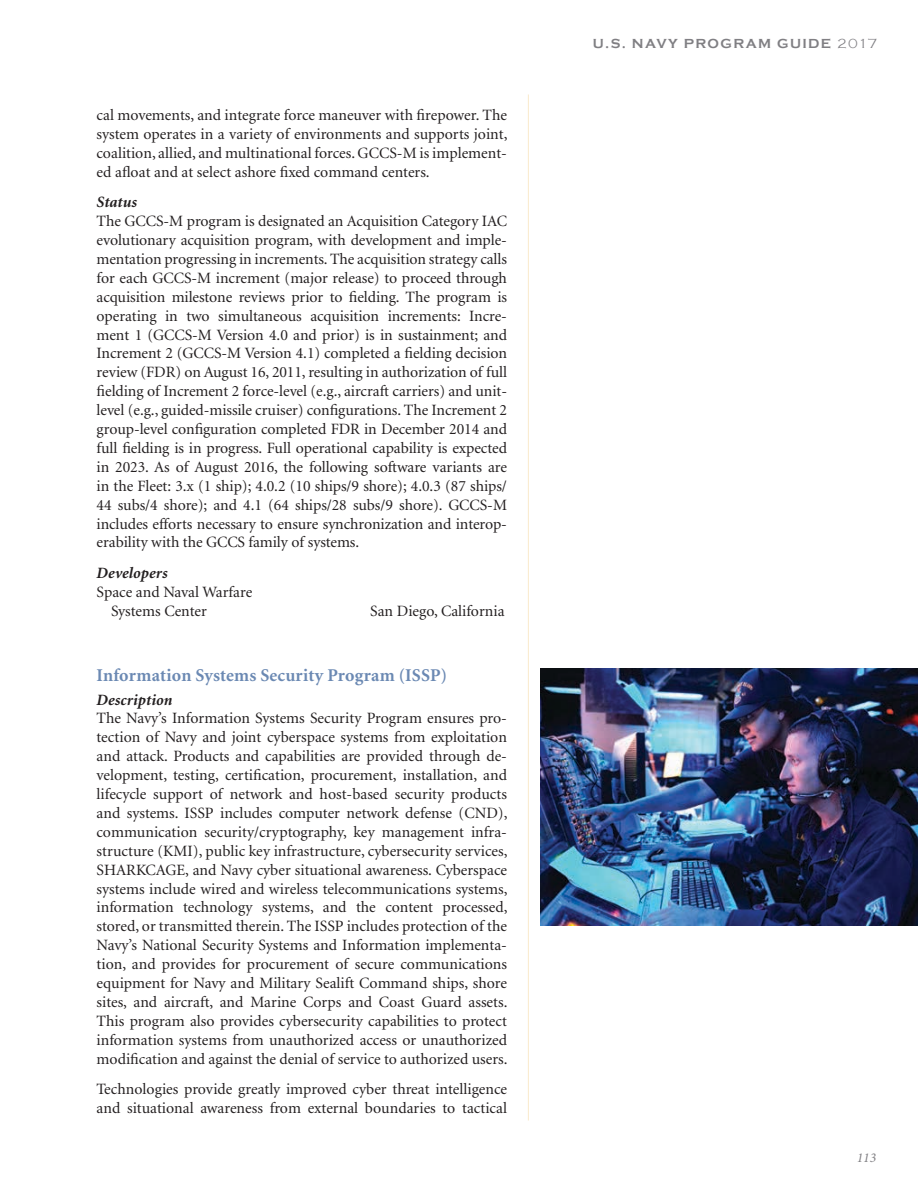
<style>
.page{position:relative;width:918px;height:1188px;background:#fff}
.page>*{position:absolute;margin:0;border:0;box-sizing:border-box;transform-origin:0 0}
.Head_SUB_SUB{font:700 18px "Minion";letter-spacing:.01em;color:#6b89b3}
.Body{font:15.75px/18.9px "Minion";color:#231f20;text-align:justify}
.Body_END{font:15.75px/18.9px "Minion";color:#231f20}
.Body_Italics_Bold{font:italic 700 15.75px "Minion";letter-spacing:.005em;color:#231f20}
.t1{font:700 13.5px "Copperplate Gothic";letter-spacing:.1em;color:#807f83}
.t2{font:italic 13.5px "Minion Pro";color:#807f83}
.s1{font-weight:300}
</style>
<div class="page">
<hr style="left:528px;top:94px;width:1px;height:1026px;background:#faeacb">
<img style="left:540px;top:668px;width:378px;height:258px">
<p class="Body" style="left:97px;top:106px;width:412px">cal movements, and integrate force maneuver with firepower. The system operates in a variety of environments and supports joint, coalition, allied, and multinational forces. GCCS-M is implement&shy;ed afloat and at select ashore fixed command centers.</p>
<p class="Body_Italics_Bold" style="left:97px;top:194px;width:42px">Status</p>
<p class="Body" style="left:97px;top:212px;width:412px">The GCCS-M program is designated an Acquisition Category IAC evolutionary acquisition program, with development and imple&shy;mentation progressing in increments. The acquisition strategy calls for each GCCS-M increment (major release) to proceed through acquisition milestone reviews prior to fielding. The program is operating in two simultaneous acquisition increments: Incre&shy;ment 1 (GCCS-M Version 4.0 and prior) is in sustainment; and Increment 2 (GCCS-M Version 4.1) completed a fielding decision review (FDR) on August 16, 2011, resulting in authorization of full fielding of Increment 2 force-level (e.g., aircraft carriers) and unit&shy;level (e.g., guided-missile cruiser) configurations. The Increment 2 group-level configuration completed FDR in December 2014 and full fielding is in progress. Full operational capability is expected in 2023. As of August 2016, the following software variants are in the Fleet: 3.x (1 ship); 4.0.2 (10 ships/9 shore); 4.0.3 (87 ships/ 44 subs/4 shore); and 4.1 (64 ships/28 subs/9 shore). GCCS-M includes efforts necessary to ensure synchronization and interop&shy;erability with the GCCS family of systems.</p>
<p class="Body_Italics_Bold" style="left:97px;top:565px;width:72px">Developers</p>
<p class="Body_END" style="left:111px;top:583px;width:143px;text-indent:-14px">Space and Naval Warfare<br>Systems Center</p>
<p class="Body_END" style="left:370px;top:602px;width:136px">San Diego, California</p>
<p class="Head_SUB_SUB" style="left:97px;top:666px;width:352px">Information Systems Security Program (ISSP)</p>
<p class="Body_Italics_Bold" style="left:97px;top:692px;width:77px">Description</p>
<p class="Body" style="left:97px;top:710px;width:412px">The Navy’s Information Systems Security Program ensures pro&shy;tection of Navy and joint cyberspace systems from exploitation and attack. Products and capabilities are provided through de&shy;velopment, testing, certification, procurement, installation, and lifecycle support of network and host-based security products and systems. ISSP includes computer network defense (CND), communication security/cryptography, key management infra&shy;structure (KMI), public key infrastructure, cybersecurity services, SHARKCAGE, and Navy cyber situational awareness. Cyberspace systems include wired and wireless telecommunications systems, information technology systems, and the content processed, stored, or transmitted therein. The ISSP includes protection of the Navy’s National Security Systems and Information implementa&shy;tion, and provides for procurement of secure communications equipment for Navy and Military Sealift Command ships, shore sites, and aircraft, and Marine Corps and Coast Guard assets.<br>This program also provides cybersecurity capabilities to protect information systems from unauthorized access or unauthorized modification and against the denial of service to authorized users.</p>
<p class="Body" style="left:97px;top:1081px;width:412px">Technologies provide greatly improved cyber threat intelligence and situational awareness from external boundaries to tactical</p>
<p class="t1" style="left:593px;top:36px;width:286px">U.S. NAVY PROGRAM GUIDE <span class="s1">2017</span></p>
<p class="t2" style="left:857px;top:1148px;width:21px">113</p>
</div>
